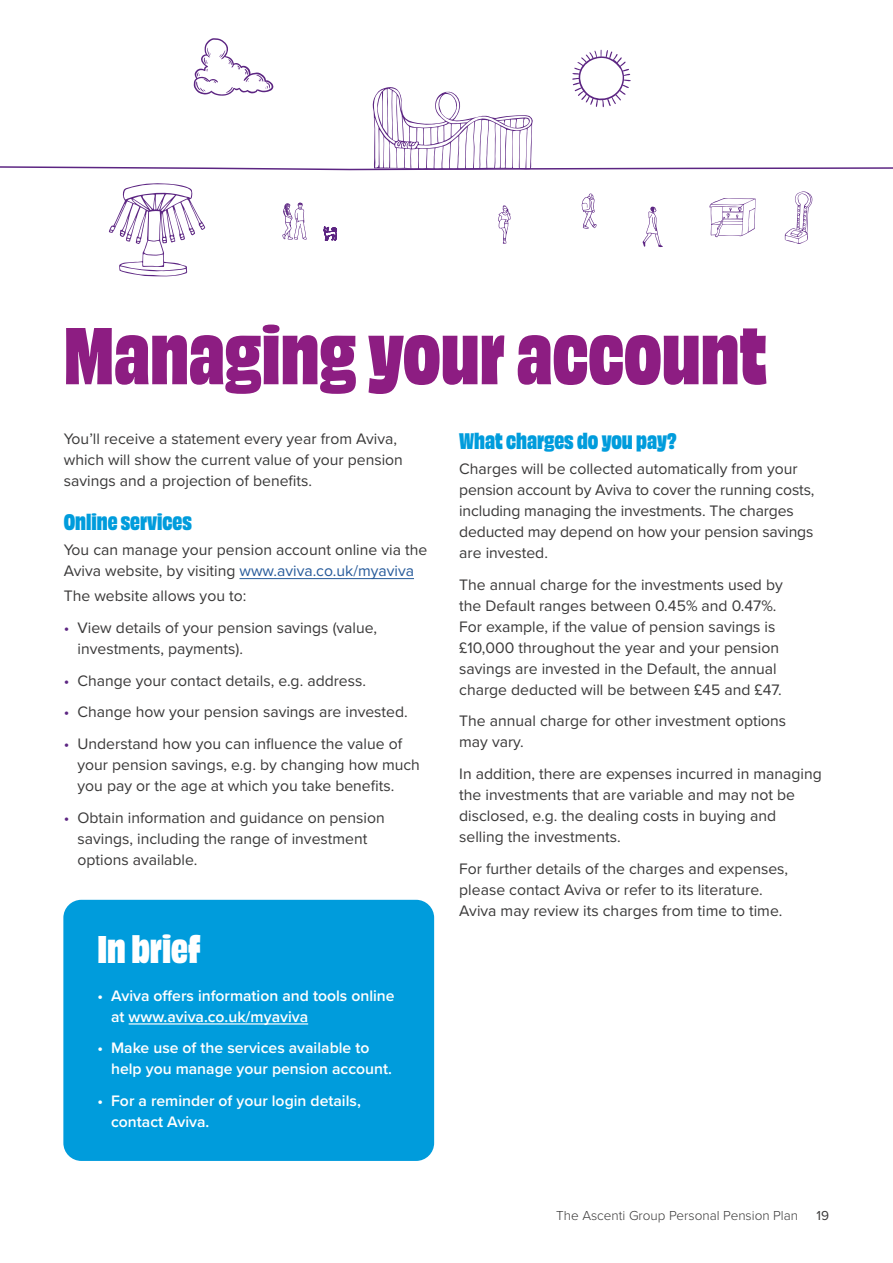
<style>
.page{position:relative;width:893px;height:1263px;background:#fff}
.page>*{position:absolute;margin:0;border:0;box-sizing:border-box;transform-origin:0 0}
.t1{font:75px "Obviously Narw Blck";color:#8d1d82}
.t2{font:36px "Obviously Narw Blck";color:#fff}
.t3{font:21px "Obviously Narw Blck";color:#009cdc}
.t4{font:15.75px/21px "Proxima Nova";color:#3a3939}
.t5{font:600 15.75px/21px "Proxima Nova";color:#fff}
.t6{font:300 13.5px "Proxima Nova";color:#3a3939}
.t7{font:13.5px "Proxima Nova";color:#3a3939}
.s1{color:#275b9b}
.s2{color:#5c2582}
</style>
<div class="page">
<hr style="left:240px;top:578px;width:174px;height:1px;background:#275b9b">
<div style="left:63px;top:900px;width:371px;height:261px;background:#009cdc;border-radius:18px"></div>
<hr style="left:129px;top:1023px;width:179px;height:1px;background:#fff">
<svg style="left:582px;top:193px;width:14px;height:36px"></svg>
<svg style="left:643px;top:207px;width:20px;height:40px"></svg>
<svg style="left:498px;top:205px;width:13px;height:39px"></svg>
<svg style="left:282px;top:202px;width:25px;height:38px"></svg>
<svg style="left:324px;top:226px;width:13px;height:15px"></svg>
<svg style="left:109px;top:183px;width:96px;height:93px"></svg>
<svg style="left:709px;top:198px;width:47px;height:39px"></svg>
<svg style="left:785px;top:191px;width:27px;height:53px"></svg>
<svg style="left:0;top:38px;width:893px;height:133px"></svg>
<h1 class="t1" style="left:64px;top:299px;width:705px">Managing your account</h1>
<p class="t4" style="left:64px;top:427px;width:341px">You’ll receive a statement every year from Aviva, which will show the current value of your pension savings and a projection of benefits.</p>
<h3 class="t3" style="left:64px;top:506px;width:130px">Online services</h3>
<p class="t4" style="left:64px;top:539px;width:365px">You can manage your pension account online via the<br>Aviva website, by visiting <span class="s1">www.aviva.co.uk/myaviva</span></p>
<p class="t4" style="left:64px;top:585px;width:184px">The website allows you to:</p>
<p class="t4" style="left:78px;top:616px;width:301px;text-indent:-14px"><span class="s2">•</span> View details of your pension savings (value, investments, payments).</p>
<p class="t4" style="left:64px;top:669px;width:304px"><span class="s2">•</span> Change your contact details, e.g. address.</p>
<p class="t4" style="left:64px;top:701px;width:345px"><span class="s2">•</span> Change how your pension savings are invested.</p>
<p class="t4" style="left:78px;top:732px;width:344px;text-indent:-14px"><span class="s2">•</span> Understand how you can influence the value of your pension savings, e.g. by changing how much you pay or the age at which you take benefits.</p>
<p class="t4" style="left:78px;top:806px;width:309px;text-indent:-14px"><span class="s2">•</span> Obtain information and guidance on pension savings, including the range of investment options available.</p>
<h3 class="t3" style="left:459px;top:425px;width:219px">What charges do you pay?</h3>
<p class="t4" style="left:459px;top:458px;width:357px">Charges will be collected automatically from your pension account by Aviva to cover the running costs, including managing the investments. The charges deducted may depend on how your pension savings are invested.</p>
<p class="t4" style="left:459px;top:573px;width:325px">The annual charge for the investments used by the Default ranges between 0.45% and 0.47%.<br>For example, if the value of pension savings is £10,000 throughout the year and your pension savings are invested in the Default, the annual charge deducted will be between £45 and £47.</p>
<p class="t4" style="left:459px;top:710px;width:328px">The annual charge for other investment options may vary.</p>
<p class="t4" style="left:459px;top:763px;width:364px">In addition, there are expenses incurred in managing the investments that are variable and may not be disclosed, e.g. the dealing costs in buying and selling the investments.</p>
<p class="t4" style="left:459px;top:857px;width:330px">For further details of the charges and expenses, please contact Aviva or refer to its literature.<br>Aviva may review its charges from time to time.</p>
<h2 class="t2" style="left:97px;top:922px;width:105px">In brief</h2>
<p class="t5" style="left:111px;top:984px;width:285px;text-indent:-14px">• Aviva offers information and tools online at www.aviva.co.uk/myaviva</p>
<p class="t5" style="left:111px;top:1037px;width:282px;text-indent:-14px">• Make use of the services available to help you manage your pension account.</p>
<p class="t5" style="left:111px;top:1090px;width:251px;text-indent:-14px">• For a reminder of your login details, contact Aviva.</p>
<p class="t6" style="left:556px;top:1205px;width:243px">The Ascenti Group Personal Pension Plan</p>
<p class="t7" style="left:817px;top:1205px;width:14px">19</p>
</div>
